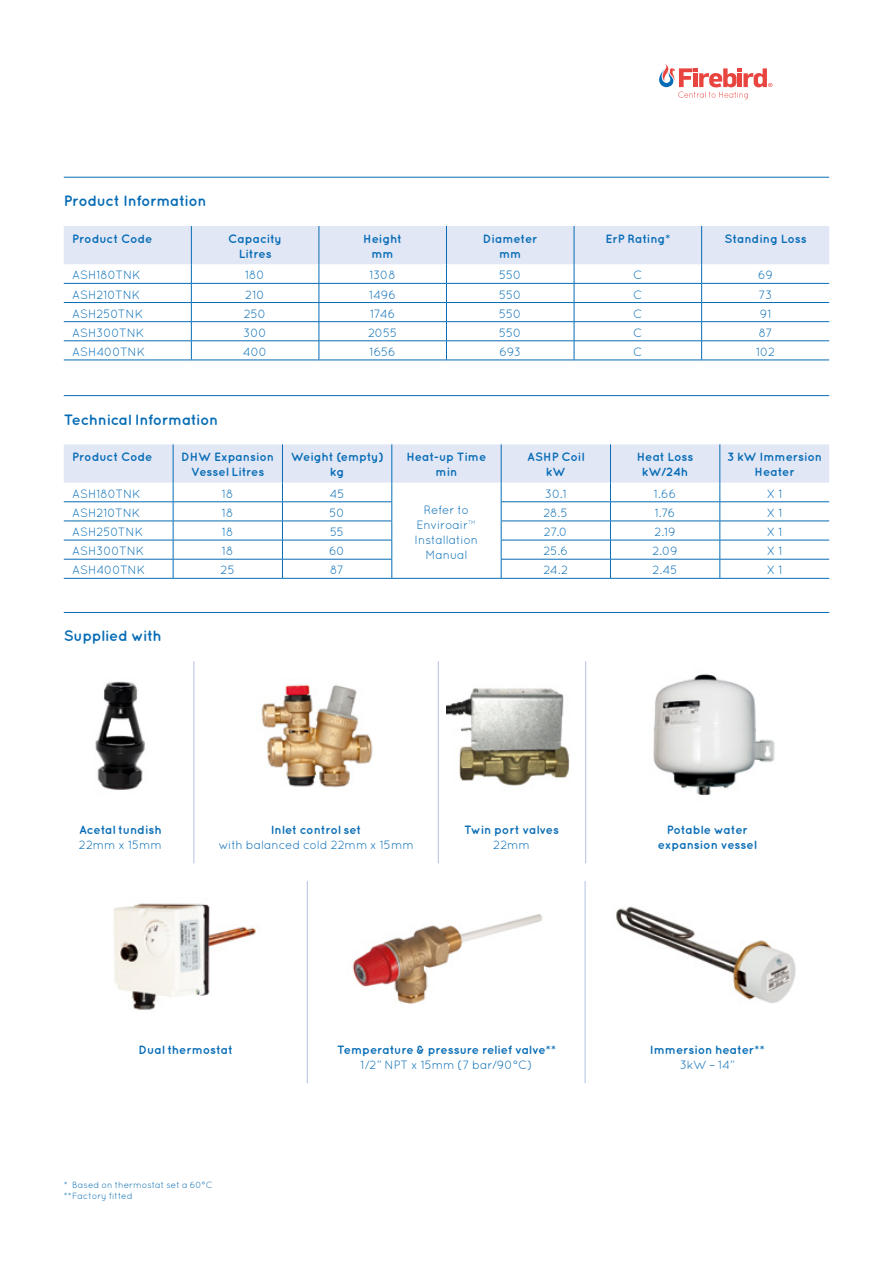
<style>
.page{position:relative;width:893px;height:1263px;background:#fff}
.page>*{position:absolute;margin:0;border:0;box-sizing:border-box;transform-origin:0 0}
.t1{font:700 15px "Quicksand";letter-spacing:-.025em;color:#066cb5}
.t2{font:12px/15px "Quicksand";letter-spacing:-.015em;color:#066cb5;text-align:center}
.t3{font:700 12px/15px "Quicksand";letter-spacing:-.01em;color:#066cb5;text-align:center}
.t4{font:9px/11.2px "Quicksand";letter-spacing:.005em;color:#066cb5}
</style>
<div class="page">
<svg style="left:659px;top:64px;width:113px;height:35px"></svg>
<img style="left:95px;top:681px;width:50px;height:109px">
<img style="left:616px;top:906px;width:180px;height:97px">
<img style="left:261px;top:684px;width:112px;height:104px">
<img style="left:352px;top:914px;width:191px;height:90px">
<img style="left:446px;top:688px;width:124px;height:98px">
<img style="left:653px;top:674px;width:122px;height:122px">
<img style="left:113px;top:903px;width:143px;height:107px">
<hr style="left:64px;top:177px;width:765px;height:1px;background:#066cb5">
<hr style="left:64px;top:395px;width:765px;height:1px;background:#066cb5">
<hr style="left:64px;top:612px;width:765px;height:1px;background:#066cb5">
<hr style="left:64px;top:360px;width:127px;height:1px;background:#066cb5">
<hr style="left:191px;top:360px;width:128px;height:1px;background:#066cb5">
<hr style="left:319px;top:360px;width:127px;height:1px;background:#066cb5">
<hr style="left:446px;top:360px;width:128px;height:1px;background:#066cb5">
<hr style="left:574px;top:360px;width:128px;height:1px;background:#066cb5">
<svg style="left:64px;top:226px;width:765px;height:134px"></svg>
<hr style="left:702px;top:283px;width:127px;height:1px;background:#066cb5">
<hr style="left:702px;top:302px;width:127px;height:1px;background:#066cb5">
<hr style="left:702px;top:321px;width:127px;height:1px;background:#066cb5">
<hr style="left:702px;top:340px;width:127px;height:1px;background:#066cb5">
<hr style="left:702px;top:360px;width:127px;height:1px;background:#066cb5">
<hr style="left:64px;top:578px;width:109px;height:1px;background:#066cb5">
<hr style="left:173px;top:578px;width:109px;height:1px;background:#066cb5">
<hr style="left:282px;top:578px;width:110px;height:1px;background:#066cb5">
<hr style="left:392px;top:578px;width:109px;height:1px;background:#066cb5">
<hr style="left:501px;top:578px;width:109px;height:1px;background:#066cb5">
<hr style="left:610px;top:578px;width:110px;height:1px;background:#066cb5">
<svg style="left:64px;top:444px;width:765px;height:134px"></svg>
<hr style="left:720px;top:501px;width:109px;height:1px;background:#066cb5">
<hr style="left:720px;top:521px;width:109px;height:1px;background:#066cb5">
<hr style="left:720px;top:540px;width:109px;height:1px;background:#066cb5">
<hr style="left:720px;top:559px;width:109px;height:1px;background:#066cb5">
<hr style="left:720px;top:578px;width:109px;height:1px;background:#066cb5">
<hr style="left:307px;top:881px;width:1px;height:202px;background:#b0c0e4">
<hr style="left:585px;top:881px;width:1px;height:202px;background:#b0c0e4">
<hr style="left:585px;top:661px;width:1px;height:202px;background:#b0c0e4">
<hr style="left:438px;top:661px;width:1px;height:202px;background:#b0c0e4">
<hr style="left:194px;top:661px;width:1px;height:202px;background:#b0c0e4">
<p class="t1" style="left:64px;top:192px;width:144px">Product Information</p>
<p class="t3" style="left:72px;top:231px;width:82px">Product Code</p>
<p class="t3" style="left:228px;top:231px;width:55px">Capacity<br>Litres</p>
<p class="t3" style="left:363px;top:231px;width:40px">Height mm</p>
<p class="t3" style="left:483px;top:231px;width:56px">Diameter mm</p>
<p class="t3" style="left:605px;top:231px;width:66px">ErP Rating*</p>
<p class="t3" style="left:724px;top:231px;width:84px">Standing Loss</p>
<p class="t2" style="left:72px;top:268px;width:70px">ASH180TNK</p>
<p class="t2" style="left:245px;top:268px;width:21px">180</p>
<p class="t2" style="left:369px;top:268px;width:28px">1308</p>
<p class="t2" style="left:499px;top:268px;width:24px">550</p>
<p class="t2" style="left:633px;top:268px;width:11px">C</p>
<p class="t2" style="left:758px;top:268px;width:16px">69</p>
<p class="t2" style="left:72px;top:287px;width:70px">ASH210TNK</p>
<p class="t2" style="left:245px;top:287px;width:21px">210</p>
<p class="t2" style="left:369px;top:287px;width:28px">1496</p>
<p class="t2" style="left:499px;top:287px;width:24px">550</p>
<p class="t2" style="left:633px;top:287px;width:11px">C</p>
<p class="t2" style="left:759px;top:287px;width:16px">73</p>
<p class="t2" style="left:72px;top:306px;width:73px">ASH250TNK</p>
<p class="t2" style="left:244px;top:306px;width:24px">250</p>
<p class="t2" style="left:370px;top:306px;width:27px">1746</p>
<p class="t2" style="left:499px;top:306px;width:24px">550</p>
<p class="t2" style="left:633px;top:306px;width:11px">C</p>
<p class="t2" style="left:760px;top:306px;width:13px">91</p>
<p class="t2" style="left:72px;top:325px;width:74px">ASH300TNK</p>
<p class="t2" style="left:243px;top:325px;width:25px">300</p>
<p class="t2" style="left:368px;top:325px;width:31px">2055</p>
<p class="t2" style="left:499px;top:325px;width:24px">550</p>
<p class="t2" style="left:633px;top:325px;width:11px">C</p>
<p class="t2" style="left:759px;top:325px;width:15px">87</p>
<p class="t2" style="left:72px;top:344px;width:75px">ASH400TNK</p>
<p class="t2" style="left:243px;top:344px;width:26px">400</p>
<p class="t2" style="left:370px;top:344px;width:28px">1656</p>
<p class="t2" style="left:499px;top:344px;width:23px">693</p>
<p class="t2" style="left:633px;top:344px;width:11px">C</p>
<p class="t2" style="left:756px;top:344px;width:21px">102</p>
<p class="t1" style="left:64px;top:410px;width:156px">Technical Information</p>
<p class="t3" style="left:72px;top:449px;width:82px">Product Code</p>
<p class="t3" style="left:181px;top:449px;width:94px">DHW Expansion<br>Vessel Litres</p>
<p class="t3" style="left:291px;top:449px;width:94px">Weight (empty) kg</p>
<p class="t3" style="left:406px;top:449px;width:81px">Heat-up Time min</p>
<p class="t3" style="left:527px;top:449px;width:58px">ASHP Coil kW</p>
<p class="t3" style="left:637px;top:449px;width:58px">Heat Loss kW/24h</p>
<p class="t3" style="left:727px;top:449px;width:97px">3 kW Immersion<br>Heater</p>
<p class="t2" style="left:72px;top:486px;width:70px">ASH180TNK</p>
<p class="t2" style="left:222px;top:486px;width:13px">18</p>
<p class="t2" style="left:329px;top:486px;width:17px">45</p>
<p class="t2" style="left:415px;top:502px;width:65px">Refer to<br>Enviroair™<br>Installation<br>Manual</p>
<p class="t2" style="left:545px;top:486px;width:23px">30.1</p>
<p class="t2" style="left:654px;top:486px;width:24px">1.66</p>
<p class="t2" style="left:767px;top:486px;width:17px">X 1</p>
<p class="t2" style="left:72px;top:505px;width:70px">ASH210TNK</p>
<p class="t2" style="left:222px;top:505px;width:13px">18</p>
<p class="t2" style="left:329px;top:505px;width:17px">50</p>
<p class="t2" style="left:543px;top:505px;width:26px">28.5</p>
<p class="t2" style="left:655px;top:505px;width:22px">1.76</p>
<p class="t2" style="left:767px;top:505px;width:17px">X 1</p>
<p class="t2" style="left:72px;top:524px;width:73px">ASH250TNK</p>
<p class="t2" style="left:222px;top:524px;width:13px">18</p>
<p class="t2" style="left:330px;top:524px;width:16px">55</p>
<p class="t2" style="left:544px;top:524px;width:25px">27.0</p>
<p class="t2" style="left:654px;top:524px;width:23px">2.19</p>
<p class="t2" style="left:767px;top:524px;width:17px">X 1</p>
<p class="t2" style="left:72px;top:543px;width:74px">ASH300TNK</p>
<p class="t2" style="left:222px;top:543px;width:13px">18</p>
<p class="t2" style="left:329px;top:543px;width:18px">60</p>
<p class="t2" style="left:543px;top:543px;width:26px">25.6</p>
<p class="t2" style="left:652px;top:543px;width:27px">2.09</p>
<p class="t2" style="left:767px;top:543px;width:17px">X 1</p>
<p class="t2" style="left:72px;top:563px;width:75px">ASH400TNK</p>
<p class="t2" style="left:221px;top:563px;width:16px">25</p>
<p class="t2" style="left:330px;top:563px;width:15px">87</p>
<p class="t2" style="left:543px;top:563px;width:26px">24.2</p>
<p class="t2" style="left:653px;top:563px;width:27px">2.45</p>
<p class="t2" style="left:767px;top:563px;width:17px">X 1</p>
<p class="t1" style="left:64px;top:627px;width:100px">Supplied with</p>
<p class="t3" style="left:79px;top:822px;width:84px">Acetal tundish</p>
<p class="t2" style="left:79px;top:838px;width:85px">22mm x 15mm</p>
<p class="t3" style="left:271px;top:822px;width:92px">Inlet control set</p>
<p class="t2" style="left:218px;top:838px;width:197px">with balanced cold 22mm x 15mm</p>
<p class="t3" style="left:464px;top:822px;width:96px">Twin port valves</p>
<p class="t2" style="left:493px;top:838px;width:38px">22mm</p>
<p class="t3" style="left:658px;top:822px;width:100px">Potable water expansion vessel</p>
<p class="t3" style="left:139px;top:1042px;width:96px">Dual thermostat</p>
<p class="t3" style="left:337px;top:1042px;width:220px">Temperature &amp; pressure relief valve**</p>
<p class="t2" style="left:361px;top:1057px;width:173px">1/2” NPT x 15mm (7 bar/90°C)</p>
<p class="t3" style="left:650px;top:1042px;width:116px">Immersion heater**</p>
<p class="t2" style="left:680px;top:1057px;width:57px">3kW – 14”</p>
<p class="t4" style="left:64px;top:1179px;width:150px">* Based on thermostat set a 60°C **Factory fitted</p>
</div>
